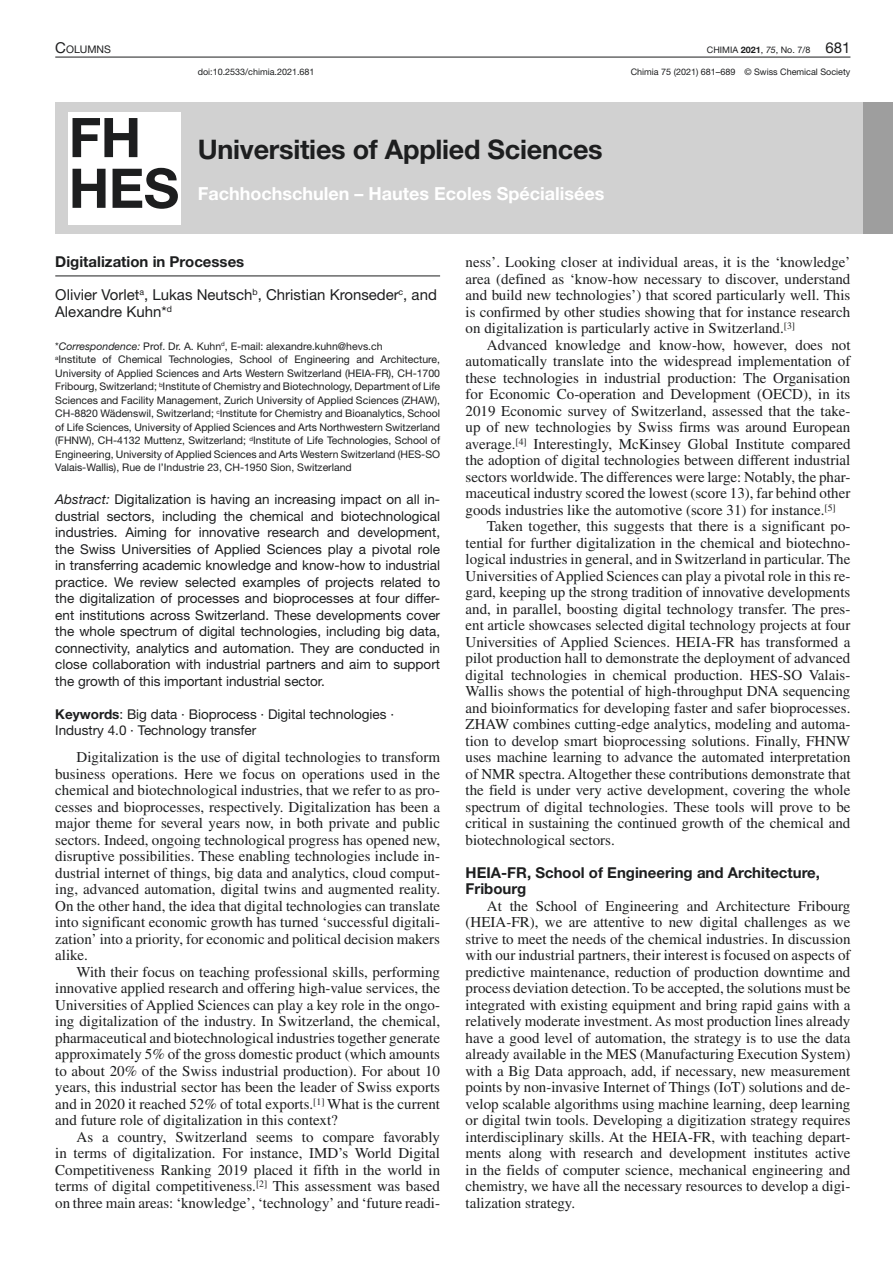
<style>
.page{position:relative;width:893px;height:1263px;background:#fff}
.page>*{position:absolute;margin:0;border:0;box-sizing:border-box;transform-origin:0 0}
.t1{font:700 54.75px/50.7px "Helvetica Neue LT Std";color:#1d1e1f}
.t2{font:700 27px "Helvetica Neue LT Std";letter-spacing:-.01em;color:#1d1e1f}
.t3{font:700 18px "Helvetica Neue LT Std";color:#fff}
.t4{font:15px/16.5px "Times LT Std";color:#1d1e1f;text-align:justify}
.t5{font:700 15px/16.5px "Helvetica Neue LT Std";color:#1d1e1f}
.t6{font:15px/16.5px "Helvetica Neue LT Std";color:#1d1e1f}
.t7{font:13.5px/16.5px "Helvetica Neue LT Std";color:#1d1e1f;text-align:justify}
.t8{font:10.5px/13.5px "Helvetica Neue LT Std";color:#1d1e1f}
.t9{font:10.5px "Helvetica Neue LT Std";color:#1d1e1f}
.t10{font:9px "Helvetica Neue LT Std";color:#1d1e1f}
.s1{font-size:15px}
.s2{font-weight:700}
.s3{font-style:italic}
</style>
<div class="page">
<hr style="left:55px;top:57px;width:795px;height:1px;background:#1d1e1f">
<div style="left:55px;top:102px;width:838px;height:132px;background:#d1d1d1"></div>
<div style="left:68px;top:112px;width:113px;height:112px;background:#fff"></div>
<div style="left:863px;top:102px;width:30px;height:132px;background:#9e9e9e"></div>
<hr style="left:55px;top:276px;width:385px;height:1px;background:#1d1e1f">
<p class="t9" style="left:55px;top:43px;width:57px"><span class="s1">C</span>OLUMNS</p>
<p class="t10" style="left:707px;top:44px;width:145px">CHIMIA <span class="s2">2021</span>, <span class="s3">75</span>, No. 7/8 <span class="s1">681</span></p>
<h1 class="t1" style="left:69px;top:111px;width:112px">FH<br>HES</h1>
<p class="t10" style="left:198px;top:67px;width:118px">doi:10.2533/chimia.2021.681</p>
<p class="t10" style="left:631px;top:67px;width:221px">Chimia 75 (2021) 681–689 © Swiss Chemical Society</p>
<h2 class="t2" style="left:198px;top:133px;width:406px">Universities of Applied Sciences</h2>
<p class="t3" style="left:198px;top:183px;width:408px">Fachhochschulen – Hautes Ecoles Spécialisées</p>
<p class="t5" style="left:55px;top:253px;width:191px">Digitalization in Processes</p>
<p class="t6" style="left:55px;top:286px;width:383px">Olivier Vorlet<sup>a</sup>, Lukas Neutsch<sup>b</sup>, Christian Kronseder<sup>c</sup>, and<br>Alexandre Kuhn*<sup>d</sup></p>
<p class="t8" style="left:55px;top:339px;width:386px">*<span class="s3">Correspondence:</span> Prof. Dr. A. Kuhn<sup>d</sup>, E-mail: alexandre.kuhn@hevs.ch<br><sup>a</sup>Institute of Chemical Technologies, School of Engineering and Architecture, University of Applied Sciences and Arts Western Switzerland (HEIA-FR), CH-1700<br>Fribourg, Switzerland; <sup>b</sup>Institute of Chemistry and Biotechnology, Department of Life Sciences and Facility Management, Zurich University of Applied Sciences (ZHAW), CH-8820 Wädenswil, Switzerland; <sup>c</sup>Institute for Chemistry and Bioanalytics, School of Life Sciences, University of Applied Sciences and Arts Northwestern Switzerland (FHNW), CH-4132 Muttenz, Switzerland; <sup>d</sup>Institute of Life Technologies, School of Engineering, University of Applied Sciences and Arts Western Switzerland (HES-SO Valais-Wallis), Rue de l’Industrie 23, CH-1950 Sion, Switzerland</p>
<p class="t7" style="left:55px;top:491px;width:386px"><span class="s3">Abstract:</span> Digitalization is having an increasing impact on all in&shy;dustrial sectors, including the chemical and biotechnological industries. Aiming for innovative research and development, the Swiss Universities of Applied Sciences play a pivotal role in transferring academic knowledge and know-how to industrial practice. We review selected examples of projects related to the digitalization of processes and bioprocesses at four differ&shy;ent institutions across Switzerland. These developments cover the whole spectrum of digital technologies, including big data, connectivity, analytics and automation. They are conducted in close collaboration with industrial partners and aim to support the growth of this important industrial sector.</p>
<p class="t7" style="left:55px;top:705px;width:340px"><span class="s2">Keywords</span>: Big data · Bioprocess · Digital technologies ·<br>Industry 4.0 · Technology transfer</p>
<p class="t4" style="left:55px;top:749px;width:386px;text-indent:21px">Digitalization is the use of digital technologies to transform business operations. Here we focus on operations used in the chemical and biotechnological industries, that we refer to as pro&shy;cesses and bioprocesses, respectively. Digitalization has been a major theme for several years now, in both private and public sectors. Indeed, ongoing technological progress has opened new, disruptive possibilities. These enabling technologies include in&shy;dustrial internet of things, big data and analytics, cloud comput&shy;ing, advanced automation, digital twins and augmented reality.<br>On the other hand, the idea that digital technologies can translate into significant economic growth has turned ‘successful digitali&shy;zation’ into a priority, for economic and political decision makers alike.</p>
<p class="t4" style="left:55px;top:963px;width:386px;text-indent:21px">With their focus on teaching professional skills, performing innovative applied research and offering high-value services, the Universities of Applied Sciences can play a key role in the ongo&shy;ing digitalization of the industry. In Switzerland, the chemical, pharmaceutical and biotechnological industries together generate approximately 5% of the gross domestic product (which amounts to about 20% of the Swiss industrial production). For about 10 years, this industrial sector has been the leader of Swiss exports and in 2020 it reached 52% of total exports.<sup>[1]</sup> What is the current and future role of digitalization in this context?</p>
<p class="t4" style="left:55px;top:1128px;width:386px;text-indent:21px">As a country, Switzerland seems to compare favorably in terms of digitalization. For instance, IMD’s World Digital Competitiveness Ranking 2019 placed it fifth in the world in terms of digital competitiveness.<sup>[2]</sup> This assessment was based on three main areas: ‘knowledge’, ‘technology’ and ‘future readi-</p>
<p class="t4" style="left:466px;top:254px;width:386px">ness’. Looking closer at individual areas, it is the ‘knowledge’ area (defined as ‘know-how necessary to discover, understand and build new technologies’) that scored particularly well. This is confirmed by other studies showing that for instance research on digitalization is particularly active in Switzerland.<sup>[3]</sup></p>
<p class="t4" style="left:487px;top:336px;width:365px">Advanced knowledge and know-how, however, does not</p>
<p class="t4" style="left:466px;top:353px;width:386px">automatically translate into the widespread implementation of</p>
<p class="t4" style="left:466px;top:369px;width:386px">these technologies in industrial production: The Organisation</p>
<p class="t4" style="left:466px;top:386px;width:386px">for Economic Co-operation and Development (OECD), in its</p>
<p class="t4" style="left:466px;top:402px;width:386px">2019 Economic survey of Switzerland, assessed that the take-</p>
<p class="t4" style="left:466px;top:419px;width:386px">up of new technologies by Swiss firms was around European</p>
<p class="t4" style="left:466px;top:435px;width:386px">average.<sup>[4]</sup> Interestingly, McKinsey Global Institute compared</p>
<p class="t4" style="left:466px;top:452px;width:386px">the adoption of digital technologies between different industrial</p>
<p class="t4" style="left:466px;top:468px;width:386px">sectors worldwide. The differences were large: Notably, the phar-</p>
<p class="t4" style="left:466px;top:485px;width:386px">maceutical industry scored the lowest (score 13), far behind other</p>
<p class="t4" style="left:466px;top:501px;width:372px">goods industries like the automotive (score 31) for instance.<sup>[5]</sup></p>
<p class="t4" style="left:487px;top:518px;width:365px">Taken together, this suggests that there is a significant po-</p>
<p class="t4" style="left:466px;top:534px;width:386px">tential for further digitalization in the chemical and biotechno-</p>
<p class="t4" style="left:466px;top:551px;width:386px">logical industries in general, and in Switzerland in particular. The</p>
<p class="t4" style="left:466px;top:567px;width:386px">Universities of Applied Sciences can play a pivotal role in this re-</p>
<p class="t4" style="left:466px;top:584px;width:386px">gard, keeping up the strong tradition of innovative developments</p>
<p class="t4" style="left:466px;top:600px;width:386px">and, in parallel, boosting digital technology transfer. The pres-</p>
<p class="t4" style="left:466px;top:617px;width:386px">ent article showcases selected digital technology projects at four</p>
<p class="t4" style="left:466px;top:633px;width:386px">Universities of Applied Sciences. HEIA-FR has transformed a</p>
<p class="t4" style="left:466px;top:650px;width:386px">pilot production hall to demonstrate the deployment of advanced</p>
<p class="t4" style="left:466px;top:666px;width:386px">digital technologies in chemical production. HES-SO Valais-</p>
<p class="t4" style="left:466px;top:683px;width:386px">Wallis shows the potential of high-throughput DNA sequencing</p>
<p class="t4" style="left:466px;top:699px;width:386px">and bioinformatics for developing faster and safer bioprocesses.</p>
<p class="t4" style="left:466px;top:716px;width:386px">ZHAW combines cutting-edge analytics, modeling and automa-</p>
<p class="t4" style="left:466px;top:732px;width:386px">tion to develop smart bioprocessing solutions. Finally, FHNW</p>
<p class="t4" style="left:466px;top:749px;width:386px">uses machine learning to advance the automated interpretation</p>
<p class="t4" style="left:466px;top:765px;width:386px">of NMR spectra. Altogether these contributions demonstrate that</p>
<p class="t4" style="left:466px;top:782px;width:386px">the field is under very active development, covering the whole</p>
<p class="t4" style="left:466px;top:798px;width:386px">spectrum of digital technologies. These tools will prove to be</p>
<p class="t4" style="left:466px;top:815px;width:386px">critical in sustaining the continued growth of the chemical and</p>
<p class="t4" style="left:466px;top:831px;width:151px">biotechnological sectors.</p>
<p class="t5" style="left:466px;top:864px;width:356px">HEIA-FR, School of Engineering and Architecture,<br>Fribourg</p>
<p class="t4" style="left:466px;top:897px;width:386px;text-indent:21px">At the School of Engineering and Architecture Fribourg (HEIA-FR), we are attentive to new digital challenges as we strive to meet the needs of the chemical industries. In discussion with our industrial partners, their interest is focused on aspects of predictive maintenance, reduction of production downtime and process deviation detection. To be accepted, the solutions must be integrated with existing equipment and bring rapid gains with a relatively moderate investment. As most production lines already have a good level of automation, the strategy is to use the data already available in the MES (Manufacturing Execution System) with a Big Data approach, add, if necessary, new measurement points by non-invasive Internet of Things (IoT) solutions and de&shy;velop scalable algorithms using machine learning, deep learning or digital twin tools. Developing a digitization strategy requires interdisciplinary skills. At the HEIA-FR, with teaching depart&shy;ments along with research and development institutes active in the fields of computer science, mechanical engineering and chemistry, we have all the necessary resources to develop a digi&shy;talization strategy.</p>
</div>
